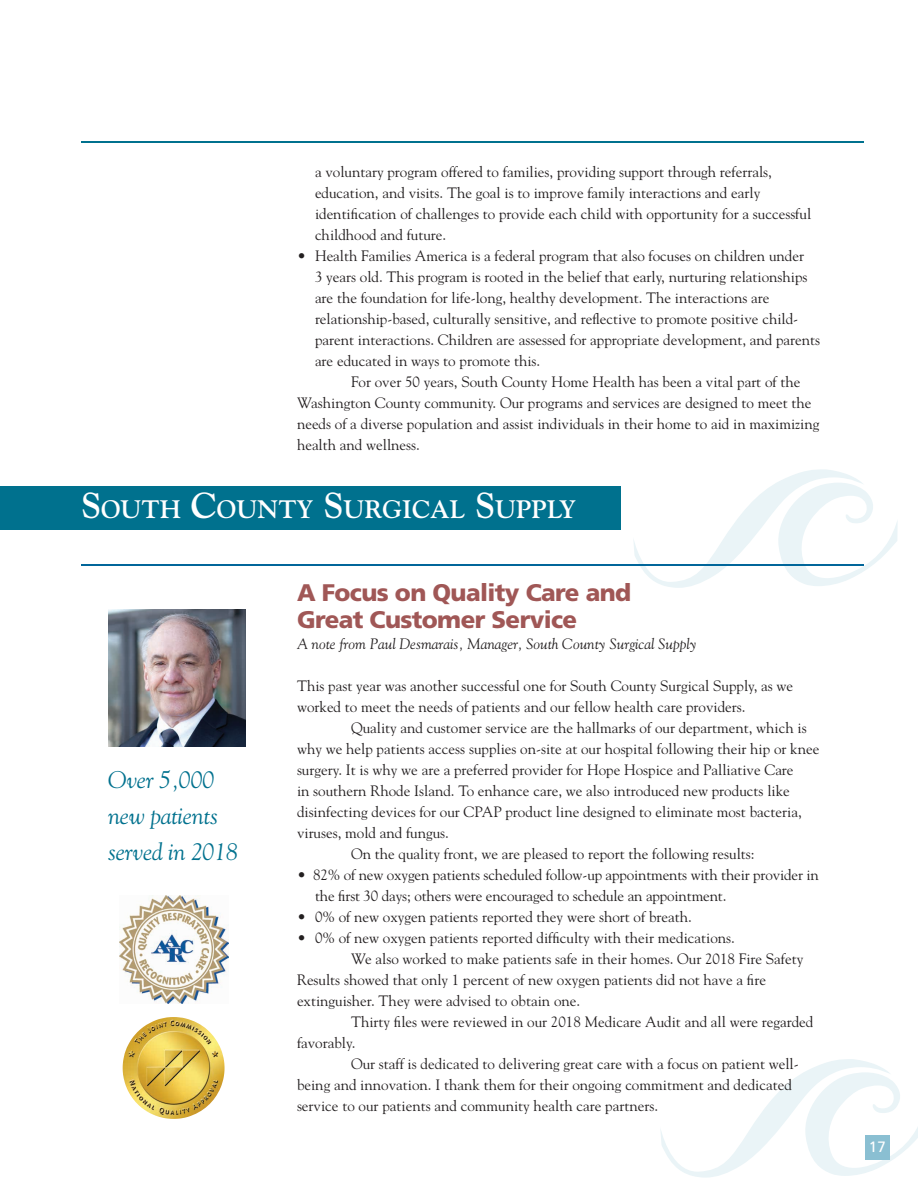
<style>
.page{position:relative;width:918px;height:1188px;background:#fff}
.page>*{position:absolute;margin:0;border:0;box-sizing:border-box;transform-origin:0 0}
.t1{font:700 25.2px "Goudy";color:#fff}
.t2{font:900 24px/27px "Frutiger";letter-spacing:-.025em;color:#a05756}
.t3{font:italic 24px/36px "Goudy";letter-spacing:-.01em;color:#00718e}
.t4{font:15px/21px "Goudy";color:#231f20}
.t5{font:italic 15px "Goudy";color:#231f20}
.t6{font:15px "Frutiger";color:#fff}
.s1{font-size:36px}
</style>
<div class="page">
<svg style="left:660px;top:1059px;width:258px;height:119px"></svg>
<div style="left:865px;top:1135px;width:25px;height:24px;background:#8abfd2"></div>
<svg style="left:633px;top:469px;width:265px;height:119px"></svg>
<hr style="left:81px;top:564px;width:783px;height:2px;background:#01669a">
<div style="left:0;top:486px;width:621px;height:43px;background:#00718e"></div>
<img style="left:108px;top:609px;width:137px;height:138px">
<img style="left:120px;top:895px;width:109px;height:108px">
<img style="left:123px;top:1017px;width:102px;height:102px">
<hr style="left:81px;top:142px;width:783px;height:1px;background:#00718e">
<p class="t4" style="left:315px;top:161px;width:498px">a voluntary program offered to families, providing support through referrals, education, and visits. The goal is to improve family interactions and early identification of challenges to provide each child with opportunity for a successful childhood and future.</p>
<p class="t4" style="left:315px;top:245px;width:507px;text-indent:-18px">• Health Families America is a federal program that also focuses on children under<br>3 years old. This program is rooted in the belief that early, nurturing relationships are the foundation for life-long, healthy development. The interactions are relationship-based, culturally sensitive, and reflective to promote positive child&shy;parent interactions. Children are assessed for appropriate development, and parents are educated in ways to promote this.</p>
<p class="t4" style="left:297px;top:371px;width:524px;text-indent:54px">For over 50 years, South County Home Health has been a vital part of the Washington County community. Our programs and services are designed to meet the needs of a diverse population and assist individuals in their home to aid in maximizing health and wellness.</p>
<h1 class="t1" style="left:81px;top:494px;width:496px"><span class="s1">S</span>OUTH <span class="s1">C</span>OUNTY <span class="s1">S</span>URGICAL <span class="s1">S</span>UPPLY</h1>
<h2 class="t3" style="left:108px;top:762px;width:132px">Over 5,000 new patients served in 2018</h2>
<h2 class="t2" style="left:297px;top:579px;width:336px">A Focus on Quality Care and<br>Great Customer Service</h2>
<p class="t5" style="left:297px;top:635px;width:401px">A note from Paul Desmarais, Manager, South County Surgical Supply</p>
<p class="t4" style="left:297px;top:675px;width:498px">This past year was another successful one for South County Surgical Supply, as we worked to meet the needs of patients and our fellow health care providers.</p>
<p class="t4" style="left:351px;top:717px;width:457px">Quality and customer service are the hallmarks of our department, which is</p>
<p class="t4" style="left:297px;top:738px;width:524px">why we help patients access supplies on-site at our hospital following their hip or knee</p>
<p class="t4" style="left:297px;top:759px;width:498px">surgery. It is why we are a preferred provider for Hope Hospice and Palliative Care</p>
<p class="t4" style="left:297px;top:780px;width:494px">in southern Rhode Island. To enhance care, we also introduced new products like</p>
<p class="t4" style="left:297px;top:801px;width:506px">disinfecting devices for our CPAP product line designed to eliminate most bacteria,</p>
<p class="t4" style="left:297px;top:822px;width:154px">viruses, mold and fungus.</p>
<p class="t4" style="left:351px;top:843px;width:405px">On the quality front, we are pleased to report the following results:</p>
<p class="t4" style="left:315px;top:864px;width:505px;text-indent:-18px">• 82% of new oxygen patients scheduled follow-up appointments with their provider in the first 30 days; others were encouraged to schedule an appointment.</p>
<p class="t4" style="left:297px;top:906px;width:396px">• 0% of new oxygen patients reported they were short of breath.</p>
<p class="t4" style="left:297px;top:927px;width:439px">• 0% of new oxygen patients reported difficulty with their medications.</p>
<p class="t4" style="left:351px;top:948px;width:454px">We also worked to make patients safe in their homes. Our 2018 Fire Safety</p>
<p class="t4" style="left:297px;top:969px;width:471px">Results showed that only 1 percent of new oxygen patients did not have a fire</p>
<p class="t4" style="left:297px;top:990px;width:285px">extinguisher. They were advised to obtain one.</p>
<p class="t4" style="left:351px;top:1011px;width:464px">Thirty files were reviewed in our 2018 Medicare Audit and all were regarded</p>
<p class="t4" style="left:297px;top:1032px;width:60px">favorably.</p>
<p class="t4" style="left:351px;top:1053px;width:449px">Our staff is dedicated to delivering great care with a focus on patient well-</p>
<p class="t4" style="left:297px;top:1074px;width:496px">being and innovation. I thank them for their ongoing commitment and dedicated</p>
<p class="t4" style="left:297px;top:1095px;width:363px">service to our patients and community health care partners.</p>
<p class="t6" style="left:869px;top:1138px;width:18px">17</p>
</div>
